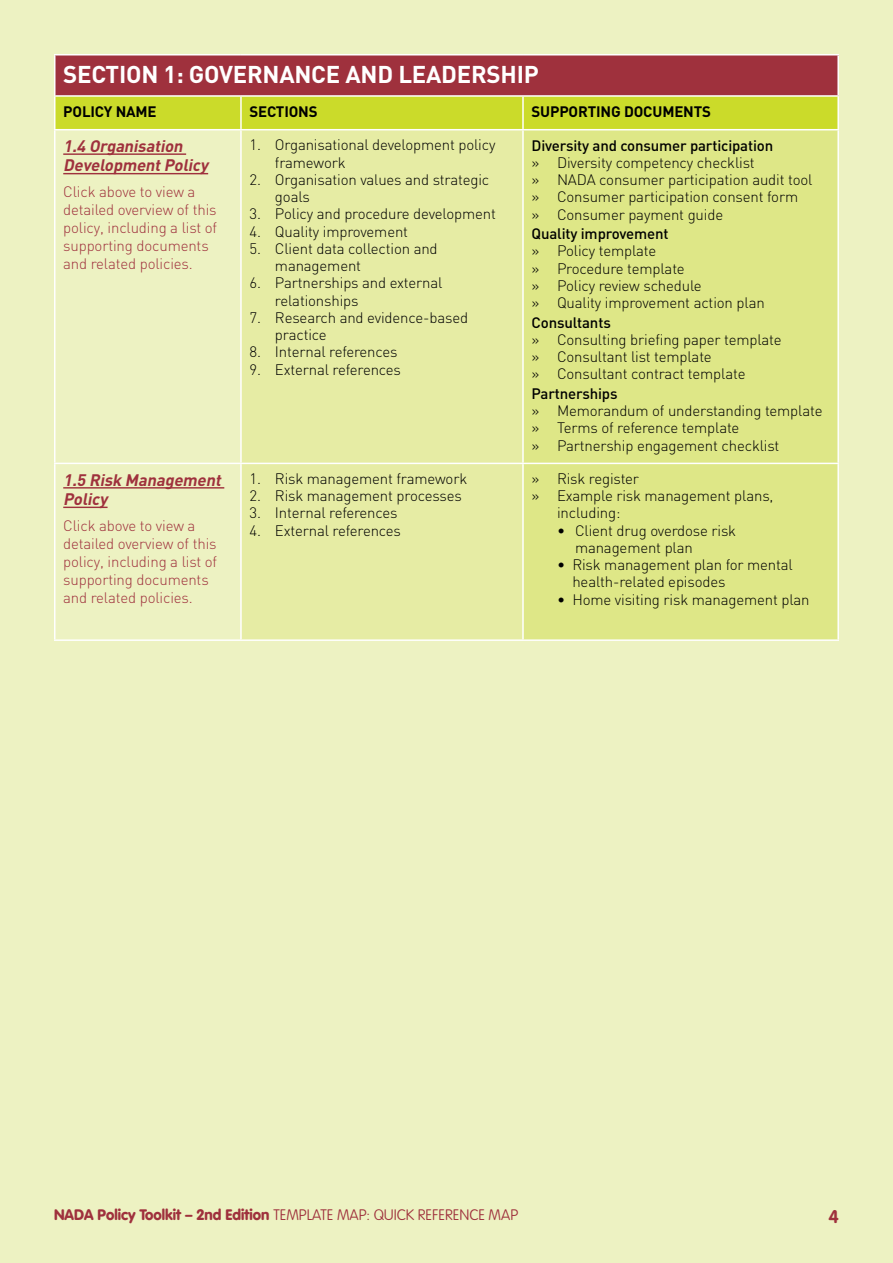
<style>
.page{position:relative;width:893px;height:1263px;background:#edf2c2}
.page>*{position:absolute;margin:0;border:0;box-sizing:border-box;transform-origin:0 0}
.TABLE_Head_A{font:700 24px "DIN";letter-spacing:-.01em;color:#fff}
.Head_B{font:700 18px "VAG Rounded";color:#9f313d}
.Table_red_bold_headi{font:italic 700 16.5px/19.5px "DIN";color:#9f313d}
.Table_Light{font:300 15px/17.2px "DIN";letter-spacing:-.01em;color:#000}
.Table_red_light{font:300 15px/18px "DIN";letter-spacing:-.01em;color:#9f313d}
.Table_bold_paragraph{font:500 15px "DIN";letter-spacing:-.01em;color:#000}
.Head_B-2{font:100 15px "VAG Rounded";color:#9f313d}
.Body_copy{font:700 15px "DIN";letter-spacing:-.01em;color:#000}
.s1{font-weight:900}
</style>
<div class="page">
<div style="left:55px;top:55px;width:783px;height:41px;background:#9f313d"></div>
<div style="left:56px;top:97px;width:781px;height:32px;background:#cbdb2a"></div>
<svg style="left:56px;top:130px;width:184px;height:379px"></svg>
<div style="left:242px;top:130px;width:280px;height:509px;background:#e6eca4"></div>
<div style="left:524px;top:131px;width:313px;height:508px;background:#dee787"></div>
<hr style="left:54px;top:54px;width:187px;height:2px;background:#fff">
<hr style="left:54px;top:55px;width:2px;height:40px;background:#fff">
<hr style="left:241px;top:54px;width:282px;height:2px;background:#fff">
<hr style="left:523px;top:54px;width:316px;height:2px;background:#fff">
<hr style="left:837px;top:55px;width:2px;height:40px;background:#fff">
<hr style="left:54px;top:95px;width:187px;height:2px;background:#fff">
<hr style="left:54px;top:97px;width:2px;height:32px;background:#fff">
<hr style="left:241px;top:95px;width:282px;height:2px;background:#fff">
<hr style="left:240px;top:97px;width:2px;height:32px;background:#fff">
<hr style="left:523px;top:95px;width:316px;height:2px;background:#fff">
<hr style="left:522px;top:97px;width:2px;height:32px;background:#fff">
<hr style="left:837px;top:97px;width:2px;height:32px;background:#fff">
<hr style="left:54px;top:129px;width:187px;height:1px;background:#fff">
<hr style="left:54px;top:130px;width:2px;height:333px;background:#fff">
<hr style="left:523px;top:129px;width:316px;height:1px;background:#fff">
<hr style="left:837px;top:130px;width:2px;height:333px;background:#fff">
<hr style="left:54px;top:463px;width:187px;height:1px;background:#fff">
<hr style="left:54px;top:464px;width:2px;height:175px;background:#fff">
<hr style="left:523px;top:463px;width:316px;height:1px;background:#fff">
<hr style="left:837px;top:464px;width:2px;height:175px;background:#fff">
<hr style="left:54px;top:639px;width:187px;height:2px;background:#fff">
<hr style="left:241px;top:639px;width:282px;height:2px;background:#fff">
<hr style="left:523px;top:639px;width:316px;height:2px;background:#fff">
<hr style="left:241px;top:129px;width:282px;height:1px;background:#fff">
<hr style="left:240px;top:130px;width:2px;height:333px;background:#fff">
<hr style="left:522px;top:130px;width:2px;height:333px;background:#fff">
<hr style="left:241px;top:463px;width:282px;height:1px;background:#fff">
<hr style="left:240px;top:464px;width:2px;height:175px;background:#fff">
<hr style="left:522px;top:464px;width:2px;height:175px;background:#fff">
<hr style="left:63px;top:153px;width:123px;height:2px;background:#9f313d">
<hr style="left:63px;top:173px;width:145px;height:1px;background:#9f313d">
<hr style="left:63px;top:487px;width:161px;height:2px;background:#9f313d">
<hr style="left:63px;top:507px;width:45px;height:1px;background:#9f313d">
<p class="TABLE_Head_A" style="left:63px;top:59px;width:477px">SECTION 1: GOVERNANCE AND LEADERSHIP</p>
<p class="Body_copy" style="left:63px;top:102px;width:95px">POLICY NAME</p>
<p class="Body_copy" style="left:249px;top:102px;width:70px">SECTIONS</p>
<p class="Body_copy" style="left:531px;top:102px;width:181px">SUPPORTING DOCUMENTS</p>
<p class="Table_red_bold_headi" style="left:63px;top:135px;width:146px">1.4 Organisation<br>DevelopmentPolicy</p>
<p class="Table_red_light" style="left:63px;top:182px;width:155px">Click above to view a detailed overview of this policy, including a list of supporting documents and related policies.</p>
<p class="Table_Light" style="left:275px;top:136px;width:222px;text-indent:-26px">1. Organisational development policy framework</p>
<p class="Table_Light" style="left:275px;top:171px;width:216px;text-indent:-26px">2. Organisation values and strategic goals</p>
<p class="Table_Light" style="left:249px;top:205px;width:248px">3. Policy and procedure development</p>
<p class="Table_Light" style="left:249px;top:222px;width:160px">4. Quality improvement</p>
<p class="Table_Light" style="left:275px;top:240px;width:164px;text-indent:-26px">5. Client data collection and management</p>
<p class="Table_Light" style="left:275px;top:274px;width:169px;text-indent:-26px">6. Partnerships and external relationships</p>
<p class="Table_Light" style="left:275px;top:309px;width:195px;text-indent:-26px">7. Research and evidence-based practice</p>
<p class="Table_Light" style="left:249px;top:343px;width:150px">8. Internal references</p>
<p class="Table_Light" style="left:249px;top:360px;width:153px">9. External references</p>
<p class="Table_bold_paragraph" style="left:531px;top:136px;width:243px">Diversity and consumer participation</p>
<p class="Table_Light" style="left:531px;top:154px;width:225px">» Diversity competency checklist</p>
<p class="Table_Light" style="left:531px;top:171px;width:283px">» NADA consumer participation audit tool</p>
<p class="Table_Light" style="left:531px;top:188px;width:268px">» Consumer participation consent form</p>
<p class="Table_Light" style="left:531px;top:205px;width:193px">» Consumer payment guide</p>
<p class="Table_bold_paragraph" style="left:531px;top:224px;width:139px">Quality improvement</p>
<p class="Table_Light" style="left:531px;top:242px;width:126px">» Policy template</p>
<p class="Table_Light" style="left:531px;top:259px;width:155px">» Procedure template</p>
<p class="Table_Light" style="left:531px;top:277px;width:172px">» Policy review schedule</p>
<p class="Table_Light" style="left:531px;top:294px;width:235px">» Quality improvement action plan</p>
<p class="Table_bold_paragraph" style="left:531px;top:313px;width:81px">Consultants</p>
<p class="Table_Light" style="left:531px;top:331px;width:252px">» Consulting briefing paper template</p>
<p class="Table_Light" style="left:531px;top:348px;width:182px">» Consultant list template</p>
<p class="Table_Light" style="left:531px;top:365px;width:215px">» Consultant contract template</p>
<p class="Table_bold_paragraph" style="left:531px;top:384px;width:88px">Partnerships</p>
<p class="Table_Light" style="left:531px;top:402px;width:292px">» Memorandum of understanding template</p>
<p class="Table_Light" style="left:531px;top:419px;width:209px">» Terms of reference template</p>
<p class="Table_Light" style="left:531px;top:436px;width:249px">» Partnership engagement checklist</p>
<p class="Table_red_bold_headi" style="left:63px;top:469px;width:163px">1.5 Risk Management<br>Policy</p>
<p class="Table_red_light" style="left:63px;top:516px;width:155px">Click above to view a detailed overview of this policy, including a list of supporting documents and related policies.</p>
<p class="Table_Light" style="left:249px;top:470px;width:219px">1. Risk management framework</p>
<p class="Table_Light" style="left:249px;top:487px;width:214px">2. Risk management processes</p>
<p class="Table_Light" style="left:249px;top:504px;width:150px">3. Internal references</p>
<p class="Table_Light" style="left:249px;top:521px;width:153px">4. External references</p>
<p class="Table_Light" style="left:531px;top:470px;width:109px">» Risk register</p>
<p class="Table_Light" style="left:557px;top:487px;width:218px;text-indent:-26px">» Example risk management plans, including:</p>
<p class="Table_Light" style="left:575px;top:521px;width:163px;text-indent:-18px">• Client drug overdose risk management plan</p>
<p class="Table_Light" style="left:572px;top:556px;width:222px;text-indent:-15px">• Risk management plan for mental health-related episodes</p>
<p class="Table_Light" style="left:557px;top:590px;width:254px">• Home visiting risk management plan</p>
<p class="Head_B-2" style="left:54px;top:1206px;width:466px"><span class="s1">NADA Policy Toolkit – 2nd Edition</span> TEMPLATE MAP: QUICK REFERENCE MAP</p>
<p class="Head_B" style="left:829px;top:1206px;width:12px">4</p>
</div>
